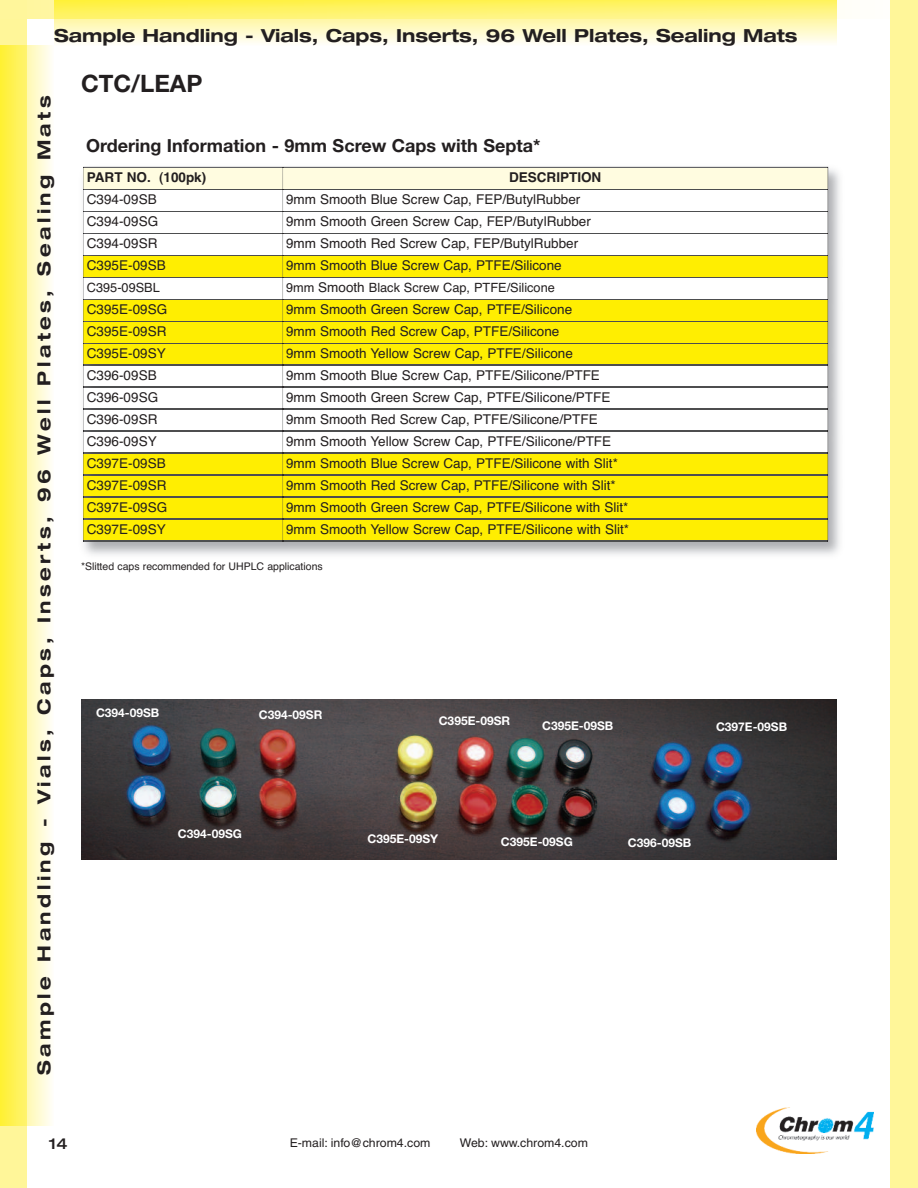
<style>
.page{position:relative;width:918px;height:1188px;background:#fff}
.page>*{position:absolute;margin:0;border:0;box-sizing:border-box;transform-origin:0 0}
.t1{font:700 24px "Helvetica Neue";color:#231f20}
.t2{font:700 expanded 18px "Helvetica Neue";letter-spacing:.195em;color:#231f20}
.t3{font:700 expanded 18px "Helvetica Neue";color:#231f20}
.t4{font:700 18px "Helvetica Neue";color:#231f20}
.t5{font:500 expanded 15px "Helvetica Neue";color:#231f20}
.t6{font:13.5px "Helvetica";color:#231f20}
.t7{font:700 13.5px "Helvetica";color:#231f20}
.t8{font:12.75px "Helvetica";color:#231f20}
.t9{font:700 12px "Helvetica Neue";color:#fff}
.t10{font:condensed 12px "Helvetica";color:#231f20;scale:1.25 1}
.t11{font:10.5px "Helvetica";color:#231f20}
.s1{font-size:13.5px}
</style>
<div class="page">
<img style="left:757px;top:1107px;width:116px;height:47px">
<div style="left:0;top:0;width:27px;height:1188px;background:#fff699"></div>
<img style="left:0;top:45px;width:51px;height:1080px">
<img style="left:54px;top:0;width:783px;height:43px">
<div style="left:890px;top:0;width:28px;height:1188px;background:#fff699"></div>
<div style="left:84px;top:167px;width:199px;height:22px;background:#fffce0"></div>
<div style="left:283px;top:167px;width:545px;height:22px;background:#fffce0"></div>
<div style="left:84px;top:255px;width:199px;height:22px;background:#ffee01"></div>
<div style="left:283px;top:255px;width:545px;height:22px;background:#ffee01"></div>
<div style="left:84px;top:299px;width:199px;height:22px;background:#ffee01"></div>
<div style="left:283px;top:299px;width:545px;height:22px;background:#ffee01"></div>
<div style="left:84px;top:321px;width:199px;height:22px;background:#ffee01"></div>
<div style="left:283px;top:321px;width:545px;height:22px;background:#ffee01"></div>
<div style="left:84px;top:343px;width:199px;height:22px;background:#ffee01"></div>
<div style="left:283px;top:343px;width:545px;height:22px;background:#ffee01"></div>
<div style="left:84px;top:453px;width:199px;height:22px;background:#ffee01"></div>
<div style="left:283px;top:453px;width:545px;height:22px;background:#ffee01"></div>
<div style="left:84px;top:475px;width:199px;height:22px;background:#ffee01"></div>
<div style="left:283px;top:475px;width:545px;height:22px;background:#ffee01"></div>
<div style="left:84px;top:497px;width:199px;height:22px;background:#ffee01"></div>
<div style="left:283px;top:497px;width:545px;height:22px;background:#ffee01"></div>
<div style="left:84px;top:519px;width:199px;height:22px;background:#ffee01"></div>
<div style="left:283px;top:519px;width:545px;height:22px;background:#ffee01"></div>
<img style="left:85px;top:189px;width:743px;height:1px">
<img style="left:85px;top:211px;width:743px;height:1px">
<img style="left:85px;top:233px;width:743px;height:1px">
<img style="left:85px;top:255px;width:743px;height:1px">
<img style="left:85px;top:277px;width:743px;height:1px">
<img style="left:85px;top:299px;width:743px;height:1px">
<img style="left:85px;top:321px;width:743px;height:1px">
<img style="left:85px;top:343px;width:743px;height:1px">
<img style="left:85px;top:365px;width:743px;height:1px">
<img style="left:85px;top:387px;width:743px;height:1px">
<img style="left:85px;top:409px;width:743px;height:1px">
<img style="left:85px;top:431px;width:743px;height:1px">
<img style="left:85px;top:453px;width:743px;height:1px">
<img style="left:85px;top:475px;width:743px;height:1px">
<img style="left:85px;top:497px;width:743px;height:1px">
<img style="left:85px;top:519px;width:743px;height:1px">
<img style="left:85px;top:541px;width:743px;height:1px">
<img style="left:81px;top:699px;width:756px;height:161px">
<h2 class="t3" style="left:54px;top:24px;width:745px">Sample Handling - Vials, Caps, Inserts, 96 Well Plates, Sealing Mats</h2>
<h2 class="t2" style="left:33px;top:1075px;width:981px;rotate:-90deg">Sample Handling - Vials, Caps, Inserts, 96 Well Plates, Sealing Mats</h2>
<h1 class="t1" style="left:81px;top:69px;width:123px">CTC/LEAP</h1>
<h2 class="t4" style="left:86px;top:135px;width:456px">Ordering Information - 9mm Screw Caps with Septa*</h2>
<p class="t7" style="left:87px;top:167px;width:121px">PART NO. (100pk)</p>
<p class="t7" style="left:509px;top:167px;width:94px">DESCRIPTION</p>
<p class="t6" style="left:87px;top:189px;width:71px">C394-09SB</p>
<p class="t6" style="left:286px;top:189px;width:296px">9mm Smooth Blue Screw Cap, FEP/ButylRubber</p>
<p class="t6" style="left:87px;top:211px;width:73px">C394-09SG</p>
<p class="t6" style="left:286px;top:211px;width:306px">9mm Smooth Green Screw Cap, FEP/ButylRubber</p>
<p class="t6" style="left:87px;top:233px;width:72px">C394-09SR</p>
<p class="t6" style="left:286px;top:233px;width:294px">9mm Smooth Red Screw Cap, FEP/ButylRubber</p>
<p class="t6" style="left:87px;top:255px;width:80px">C395E-09SB</p>
<p class="t6" style="left:286px;top:255px;width:277px">9mm Smooth Blue Screw Cap, PTFE/Silicone</p>
<p class="t8" style="left:87px;top:278px;width:74px">C395-09SBL</p>
<p class="t8" style="left:286px;top:278px;width:270px">9mm <span class="s1">Smooth</span> Black Screw Cap, PTFE/Silicone</p>
<p class="t6" style="left:87px;top:299px;width:82px">C395E-09SG</p>
<p class="t6" style="left:286px;top:299px;width:288px">9mm Smooth Green Screw Cap, PTFE/Silicone</p>
<p class="t6" style="left:87px;top:321px;width:81px">C395E-09SR</p>
<p class="t6" style="left:286px;top:321px;width:275px">9mm Smooth Red Screw Cap, PTFE/Silicone</p>
<p class="t6" style="left:87px;top:343px;width:80px">C395E-09SY</p>
<p class="t6" style="left:286px;top:343px;width:288px">9mm Smooth Yellow Screw Cap, PTFE/Silicone</p>
<p class="t6" style="left:87px;top:365px;width:71px">C396-09SB</p>
<p class="t6" style="left:286px;top:365px;width:315px">9mm Smooth Blue Screw Cap, PTFE/Silicone/PTFE</p>
<p class="t6" style="left:87px;top:387px;width:73px">C396-09SG</p>
<p class="t6" style="left:286px;top:387px;width:326px">9mm Smooth Green Screw Cap, PTFE/Silicone/PTFE</p>
<p class="t6" style="left:87px;top:409px;width:72px">C396-09SR</p>
<p class="t6" style="left:286px;top:409px;width:313px">9mm Smooth Red Screw Cap, PTFE/Silicone/PTFE</p>
<p class="t6" style="left:87px;top:431px;width:71px">C396-09SY</p>
<p class="t6" style="left:286px;top:431px;width:327px">9mm Smooth Yellow Screw Cap, PTFE/Silicone/PTFE</p>
<p class="t6" style="left:87px;top:453px;width:80px">C397E-09SB</p>
<p class="t6" style="left:286px;top:453px;width:333px">9mm Smooth Blue Screw Cap, PTFE/Silicone with Slit*</p>
<p class="t6" style="left:87px;top:475px;width:81px">C397E-09SR</p>
<p class="t6" style="left:286px;top:475px;width:331px">9mm Smooth Red Screw Cap, PTFE/Silicone with Slit*</p>
<p class="t6" style="left:87px;top:497px;width:82px">C397E-09SG</p>
<p class="t6" style="left:286px;top:497px;width:344px">9mm Smooth Green Screw Cap, PTFE/Silicone with Slit*</p>
<p class="t6" style="left:87px;top:519px;width:80px">C397E-09SY</p>
<p class="t6" style="left:286px;top:519px;width:345px">9mm Smooth Yellow Screw Cap, PTFE/Silicone with Slit*</p>
<p class="t11" style="left:81px;top:559px;width:243px">*Slitted caps recommended for UHPLC applications</p>
<p class="t9" style="left:96px;top:705px;width:65px">C394-09SB</p>
<p class="t9" style="left:259px;top:708px;width:65px">C394-09SR</p>
<p class="t9" style="left:178px;top:826px;width:66px">C394-09SG</p>
<p class="t9" style="left:439px;top:714px;width:73px">C395E-09SR</p>
<p class="t9" style="left:542px;top:718px;width:73px">C395E-09SB</p>
<p class="t9" style="left:716px;top:719px;width:73px">C397E-09SB</p>
<p class="t9" style="left:367px;top:832px;width:72px">C395E-09SY</p>
<p class="t9" style="left:501px;top:835px;width:73px">C395E-09SG</p>
<p class="t9" style="left:628px;top:835px;width:65px">C396-09SB</p>
<p class="t5" style="left:49px;top:1135px;width:20px">14</p>
<p class="t10" style="left:290px;top:1136px;width:114px">E-mail: info@chrom4.com</p>
<p class="t10" style="left:460px;top:1136px;width:104px">Web: www.chrom4.com</p>
</div>
